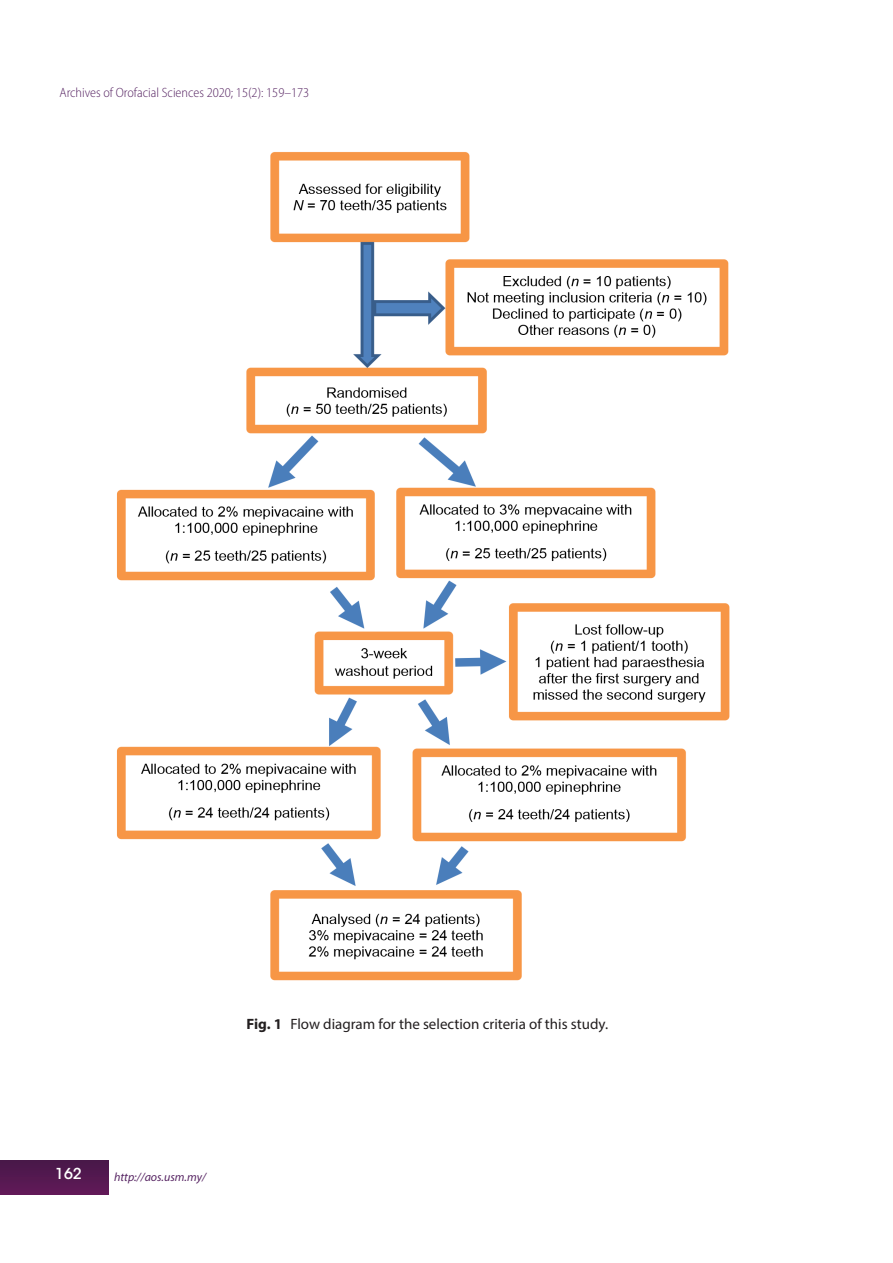
<style>
.page{position:relative;width:893px;height:1263px;background:#fff}
.page>*{position:absolute;margin:0;border:0;box-sizing:border-box;transform-origin:0 0}
.t1{font:15px "Myriad Pro";color:#231f20}
.t2{font:500 15px "ITC Avant Garde Std";color:#fff}
.t3{font:300 semi-condensed 13.5px "Myriad Pro";color:#572563}
.t4{font:italic 12px "Myriad Pro";color:#572563}
.s1{font-weight:700}
</style>
<div class="page">
<div style="left:0;top:1161px;width:109px;height:33px;background:#561950"></div>
<img style="left:117px;top:152px;width:613px;height:829px">
<p class="t3" style="left:60px;top:85px;width:251px">Archives of Orofacial Sciences 2020; 15(2): 159–173</p>
<p class="t1" style="left:247px;top:1014px;width:363px"><span class="s1">Fig. 1</span> Flow diagram for the selection criteria of this study.</p>
<p class="t2" style="left:55px;top:1164px;width:28px">162</p>
<p class="t4" style="left:114px;top:1169px;width:93px">http://aos.usm.my/</p>
</div>
